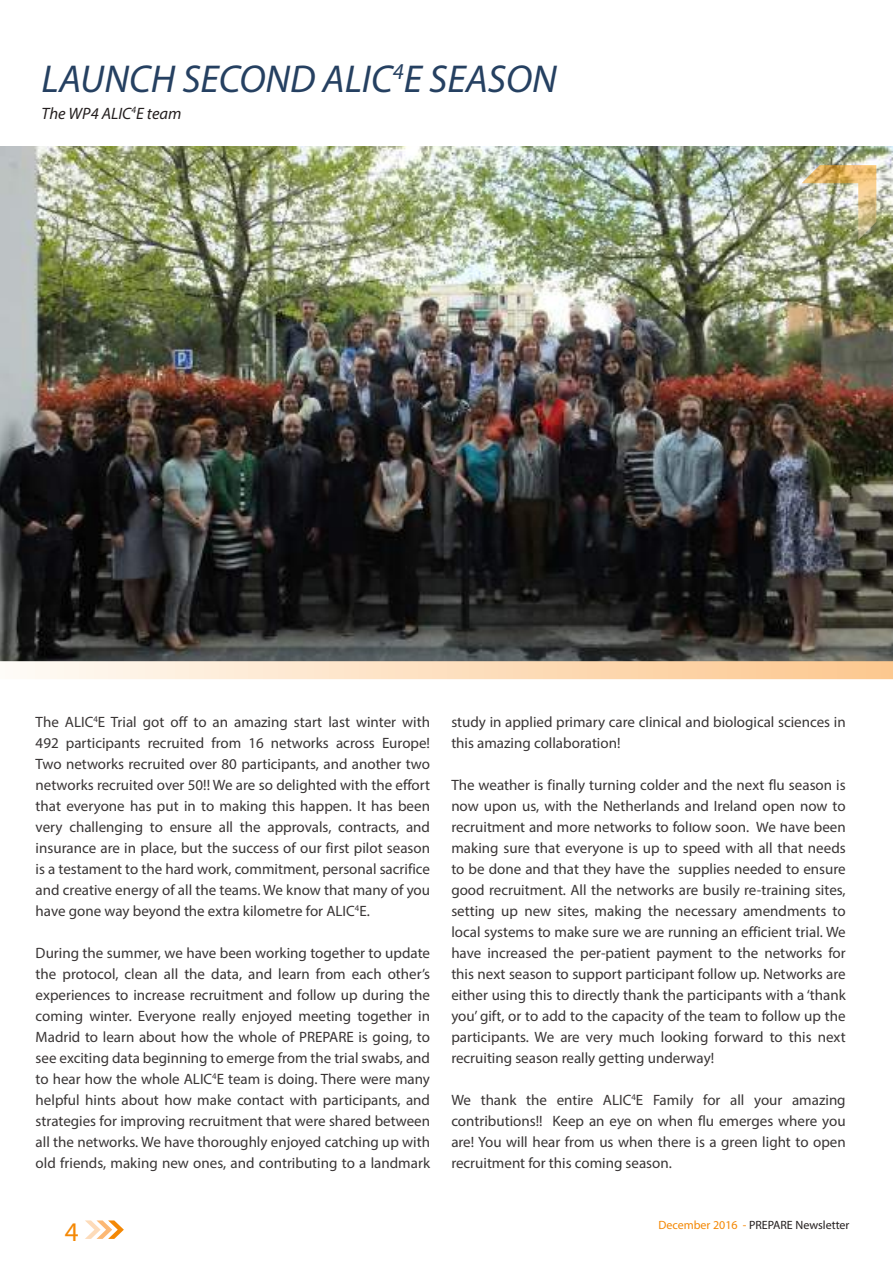
<style>
.page{position:relative;width:893px;height:1263px;background:#fff}
.page>*{position:absolute;margin:0;border:0;box-sizing:border-box;transform-origin:0 0}
.t1{font:italic 39px "Myriad Pro";color:#254061}
.t2{font:27px "Myriad Pro";color:#f48805}
.t3{font:italic 16.5px "Myriad Pro";color:#241f1f}
.t4{font:15px/21px "Myriad Pro";color:#393535;text-align:justify}
.t5{font:12px "Myriad Pro";color:#241f1f}
.s1{color:#f48805}
</style>
<div class="page">
<svg style="left:85px;top:1220px;width:39px;height:19px"></svg>
<img style="left:0;top:146px;width:893px;height:515px">
<img style="left:802px;top:165px;width:74px;height:75px">
<div style="left:0;top:661px;width:893px;height:18px;background:linear-gradient(to right,#fefaf5,#fdc68d)"></div>
<h1 class="t1" style="left:42px;top:55px;width:517px">LAUNCH SECOND ALIC<sup>4</sup>E SEASON</h1>
<p class="t3" style="left:42px;top:103px;width:141px">The WP4 ALIC<sup>4</sup>E team</p>
<p class="t4" style="left:36px;top:711px;width:396px">The ALIC<sup>4</sup>E Trial got off to an amazing start last winter with 492 participants recruited from 16 networks across Europe!<br>Two networks recruited over 80 participants, and another two networks recruited over 50!! We are so delighted with the effort that everyone has put in to making this happen. It has been very challenging to ensure all the approvals, contracts, and insurance are in place, but the success of our first pilot season is a testament to the hard work, commitment, personal sacrifice and creative energy of all the teams. We know that many of you have gone way beyond the extra kilometre for ALIC<sup>4</sup>E.</p>
<p class="t4" style="left:36px;top:942px;width:396px">During the summer, we have been working together to update the protocol, clean all the data, and learn from each other’s experiences to increase recruitment and follow up during the coming winter. Everyone really enjoyed meeting together in Madrid to learn about how the whole of PREPARE is going, to see exciting data beginning to emerge from the trial swabs, and to hear how the whole ALIC<sup>4</sup>E team is doing. There were many helpful hints about how make contact with participants, and strategies for improving recruitment that were shared between all the networks. We have thoroughly enjoyed catching up with old friends, making new ones, and contributing to a landmark</p>
<h2 class="t2" style="left:65px;top:1215px;width:15px">4</h2>
<p class="t4" style="left:451px;top:711px;width:396px">study in applied primary care clinical and biological sciences in this amazing collaboration!</p>
<p class="t4" style="left:451px;top:774px;width:396px">The weather is finally turning colder and the next flu season is now upon us, with the Netherlands and Ireland open now to recruitment and more networks to follow soon. We have been making sure that everyone is up to speed with all that needs to be done and that they have the supplies needed to ensure good recruitment. All the networks are busily re-training sites, setting up new sites, making the necessary amendments to local systems to make sure we are running an efficient trial. We have increased the per-patient payment to the networks for this next season to support participant follow up. Networks are either using this to directly thank the participants with a ‘thank you’ gift, or to add to the capacity of the team to follow up the participants. We are very much looking forward to this next recruiting season really getting underway!</p>
<p class="t4" style="left:451px;top:1089px;width:396px">We thank the entire ALIC<sup>4</sup>E Family for all your amazing contributions!! Keep an eye on when flu emerges where you are! You will hear from us when there is a green light to open recruitment for this coming season.</p>
<p class="t5" style="left:658px;top:1218px;width:193px"><span class="s1">December 2016 -</span> PREPARE Newsletter</p>
</div>
